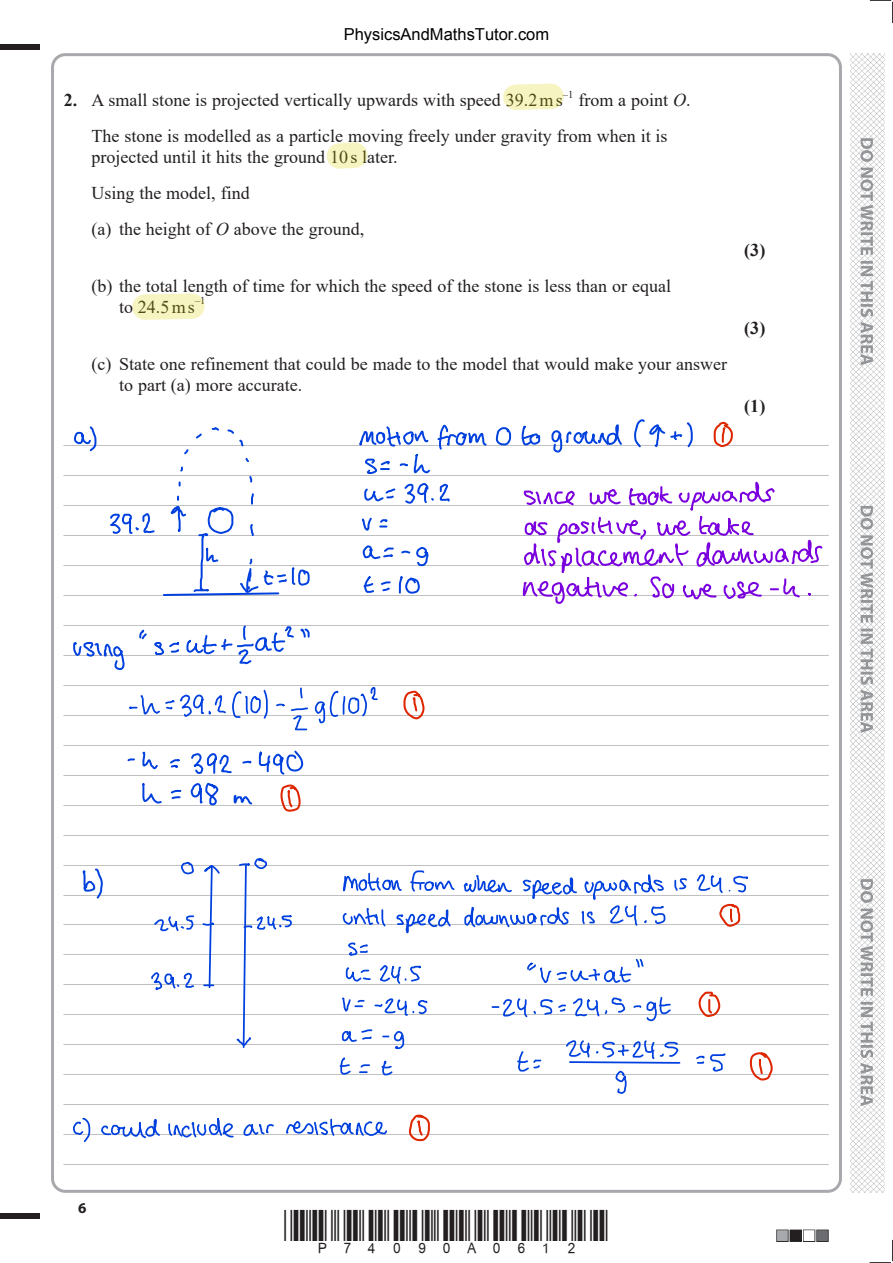
<style>
.page{position:relative;width:893px;height:1263px;background:#fff}
.page>*{position:absolute;margin:0;border:0;box-sizing:border-box;transform-origin:0 0}
.t1{font:18px/30px "Times New Roman";color:#a8a9ad;text-align:justify}
.t2{font:18px/36px "Times New Roman";color:#231f20}
.t3{font:700 18px "Times New Roman";color:#231f20}
.t4{font:16.5px "Arial";color:#000}
.t5{font:700 15px "Myriad Pro";color:#231f20}
.t6{font:10.5px "Times New Roman";color:#231f20}
.s1{font-weight:700}
.s2{font-style:italic}
</style>
<div class="page">
<div style="left:0;top:44px;width:40px;height:5px;background:#231f20"></div>
<div style="left:0;top:1214px;width:40px;height:5px;background:#231f20"></div>
<svg style="left:870px;top:0;width:23px;height:23px"></svg>
<svg style="left:870px;top:1240px;width:23px;height:23px"></svg>
<img style="left:850px;top:53px;width:34px;height:1140px">
<svg style="left:860px;top:138px;width:13px;height:968px"></svg>
<svg style="left:110px;top:513px;width:45px;height:21px"></svg>
<svg style="left:163px;top:427px;width:147px;height:169px"></svg>
<svg style="left:495px;top:427px;width:17px;height:19px"></svg>
<svg style="left:521px;top:425px;width:20px;height:21px"></svg>
<svg style="left:551px;top:424px;width:71px;height:29px"></svg>
<svg style="left:634px;top:419px;width:59px;height:29px"></svg>
<svg style="left:364px;top:488px;width:32px;height:14px"></svg>
<svg style="left:361px;top:517px;width:27px;height:14px"></svg>
<svg style="left:362px;top:545px;width:32px;height:14px"></svg>
<svg style="left:363px;top:576px;width:28px;height:17px"></svg>
<svg style="left:398px;top:576px;width:22px;height:18px"></svg>
<svg style="left:359px;top:424px;width:128px;height:50px"></svg>
<svg style="left:404px;top:483px;width:46px;height:21px"></svg>
<svg style="left:402px;top:547px;width:27px;height:20px"></svg>
<svg style="left:73px;top:642px;width:52px;height:28px"></svg>
<svg style="left:139px;top:625px;width:171px;height:40px"></svg>
<svg style="left:127px;top:751px;width:31px;height:19px"></svg>
<svg style="left:170px;top:759px;width:10px;height:9px"></svg>
<svg style="left:191px;top:753px;width:41px;height:21px"></svg>
<svg style="left:242px;top:750px;width:62px;height:25px"></svg>
<svg style="left:142px;top:783px;width:20px;height:21px"></svg>
<svg style="left:170px;top:789px;width:12px;height:10px"></svg>
<svg style="left:190px;top:782px;width:29px;height:24px"></svg>
<svg style="left:233px;top:794px;width:20px;height:11px"></svg>
<svg style="left:74px;top:426px;width:23px;height:26px"></svg>
<svg style="left:82px;top:868px;width:21px;height:31px"></svg>
<svg style="left:151px;top:972px;width:43px;height:19px"></svg>
<svg style="left:202px;top:865px;width:18px;height:123px"></svg>
<svg style="left:154px;top:915px;width:40px;height:17px"></svg>
<svg style="left:236px;top:858px;width:56px;height:190px"></svg>
<svg style="left:180px;top:861px;width:14px;height:14px"></svg>
<svg style="left:343px;top:872px;width:59px;height:20px"></svg>
<svg style="left:410px;top:870px;width:45px;height:22px"></svg>
<svg style="left:674px;top:878px;width:13px;height:13px"></svg>
<svg style="left:696px;top:874px;width:27px;height:20px"></svg>
<svg style="left:730px;top:875px;width:18px;height:18px"></svg>
<svg style="left:342px;top:908px;width:44px;height:19px"></svg>
<svg style="left:396px;top:909px;width:55px;height:25px"></svg>
<svg style="left:463px;top:874px;width:203px;height:54px"></svg>
<svg style="left:348px;top:942px;width:20px;height:14px"></svg>
<svg style="left:345px;top:967px;width:26px;height:15px"></svg>
<svg style="left:342px;top:997px;width:23px;height:15px"></svg>
<svg style="left:341px;top:1029px;width:32px;height:13px"></svg>
<svg style="left:339px;top:1057px;width:12px;height:18px"></svg>
<svg style="left:359px;top:1064px;width:11px;height:10px"></svg>
<svg style="left:381px;top:1060px;width:12px;height:16px"></svg>
<svg style="left:382px;top:1031px;width:23px;height:19px"></svg>
<svg style="left:379px;top:965px;width:42px;height:19px"></svg>
<svg style="left:374px;top:998px;width:54px;height:18px"></svg>
<svg style="left:527px;top:959px;width:117px;height:25px"></svg>
<svg style="left:491px;top:997px;width:135px;height:21px"></svg>
<svg style="left:633px;top:997px;width:38px;height:25px"></svg>
<svg style="left:517px;top:1051px;width:25px;height:21px"></svg>
<svg style="left:566px;top:1040px;width:114px;height:54px"></svg>
<svg style="left:696px;top:1053px;width:30px;height:19px"></svg>
<svg style="left:73px;top:1117px;width:18px;height:26px"></svg>
<svg style="left:101px;top:1118px;width:133px;height:21px"></svg>
<svg style="left:243px;top:1124px;width:31px;height:12px"></svg>
<svg style="left:286px;top:1118px;width:101px;height:18px"></svg>
<svg style="left:129px;top:689px;width:139px;height:30px"></svg>
<svg style="left:276px;top:686px;width:102px;height:45px"></svg>
<svg style="left:522px;top:481px;width:301px;height:123px"></svg>
<svg style="left:132px;top:293px;width:60px;height:27px;background:#f6f5c6"></svg>
<svg style="left:503px;top:83px;width:48px;height:27px"></svg>
<svg style="left:326px;top:142px;width:29px;height:27px"></svg>
<svg style="left:713px;top:421px;width:20px;height:27px"></svg>
<svg style="left:403px;top:690px;width:22px;height:30px"></svg>
<svg style="left:280px;top:784px;width:21px;height:28px"></svg>
<svg style="left:719px;top:903px;width:22px;height:24px"></svg>
<svg style="left:698px;top:991px;width:23px;height:26px"></svg>
<svg style="left:749px;top:1052px;width:24px;height:29px"></svg>
<svg style="left:408px;top:1114px;width:22px;height:28px"></svg>
<p class="t4" style="left:344px;top:23px;width:207px">PhysicsAndMathsTutor.com</p>
<p class="t2" style="left:64px;top:81px;width:501px"><span class="s1">2.</span> A small stone is projected vertically upwards with speed 39.2ms</p>
<p class="t6" style="left:563px;top:87px;width:12px">–1</p>
<p class="t2" style="left:91px;top:81px;width:601px;text-indent:487px">from a point <span class="s2">O</span>.<br>The stone is modelled as a particle moving freely under gravity from when it is</p>
<p class="t2" style="left:91px;top:138px;width:308px">projected until it hits the ground 10s later.<br>Using the model, find<br>(a) the height of <span class="s2">O</span> above the ground,</p>
<p class="t2" style="left:119px;top:275px;width:554px;line-height:21px;text-indent:-28px">(b) the total length of time for which the speed of the stone is less than or equal to 24.5ms</p>
<p class="t6" style="left:195px;top:294px;width:12px">–1</p>
<p class="t2" style="left:119px;top:353px;width:610px;line-height:21px;text-indent:-28px">(c) State one refinement that could be made to the model that would make your answer to part (a) more accurate.</p>
<p class="t3" style="left:744px;top:237px;width:23px">(3)</p>
<p class="t3" style="left:744px;top:315px;width:23px">(3)</p>
<p class="t3" style="left:744px;top:393px;width:23px">(1)</p>
<p class="t1" style="left:64px;top:420px;width:766px">_____________________________________________________________________________________ _____________________________________________________________________________________ _____________________________________________________________________________________ _____________________________________________________________________________________ _____________________________________________________________________________________ _____________________________________________________________________________________ _____________________________________________________________________________________ _____________________________________________________________________________________ _____________________________________________________________________________________ _____________________________________________________________________________________ _____________________________________________________________________________________ _____________________________________________________________________________________ _____________________________________________________________________________________ _____________________________________________________________________________________ _____________________________________________________________________________________ _____________________________________________________________________________________ _____________________________________________________________________________________ _____________________________________________________________________________________ _____________________________________________________________________________________ _____________________________________________________________________________________ _____________________________________________________________________________________ _____________________________________________________________________________________ _____________________________________________________________________________________ _____________________________________________________________________________________ _____________________________________________________________________________________</p>
<p class="t5" style="left:78px;top:1198px;width:10px">6</p>
</div>
